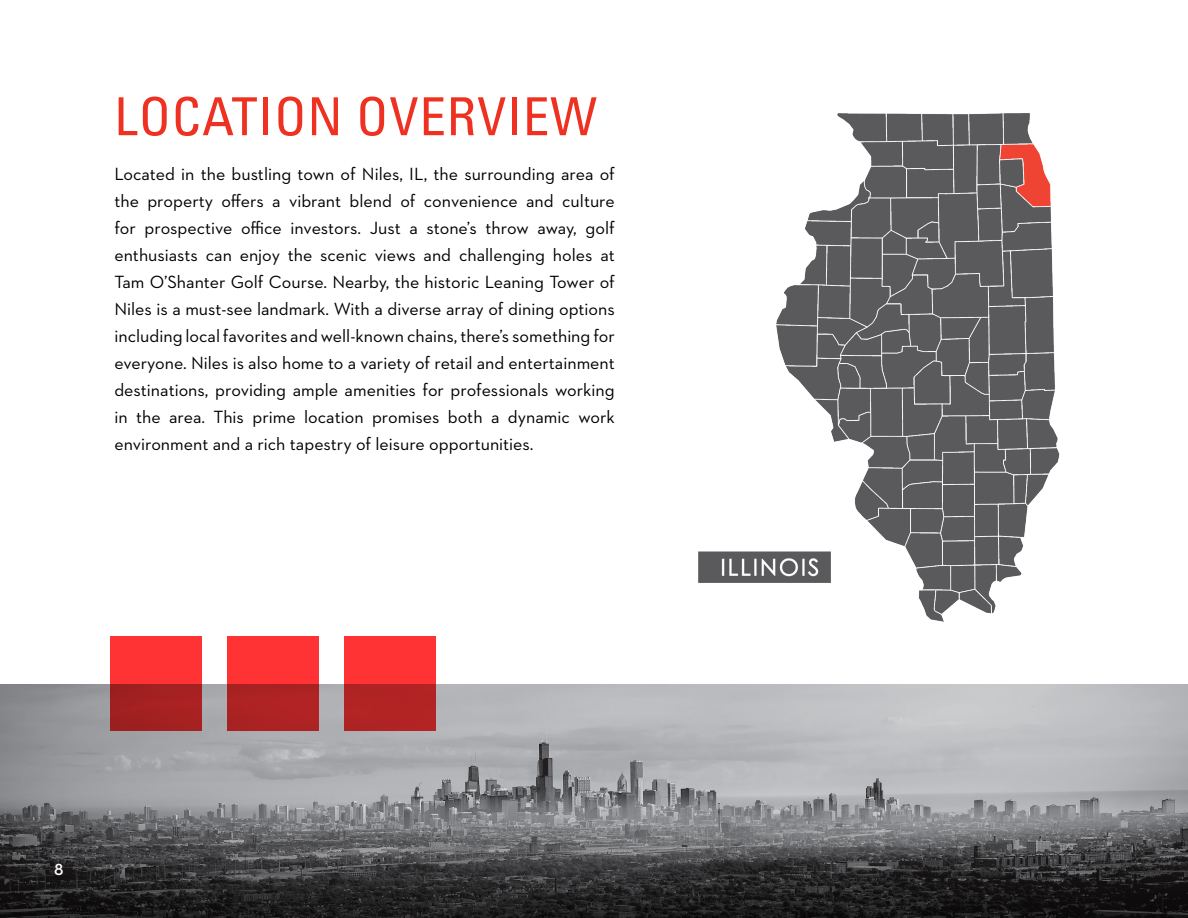
<style>
.page{position:relative;width:1188px;height:918px;background:#fff}
.page>*{position:absolute;margin:0;border:0;box-sizing:border-box;transform-origin:0 0}
.t1{font:condensed 52.5px "Univers LT Std";letter-spacing:.02em;color:#ef3122}
.t2{font:18px/27px "Neutraface 2 Text";color:#000;text-align:justify}
.t3{font:600 16.5px "Neutraface 2 Text";color:#fff}
</style>
<div class="page">
<img style="left:0;top:684px;width:1188px;height:74px">
<svg style="left:0;top:758px;width:1188px;height:160px;background:#656567"></svg>
<img style="left:699px;top:114px;width:361px;height:507px">
<svg style="left:227px;top:637px;width:92px;height:94px;background:#d52a2b"></svg>
<svg style="left:344px;top:637px;width:91px;height:94px;background:#d82b2b"></svg>
<svg style="left:111px;top:637px;width:91px;height:94px;background:#d0292a"></svg>
<p class="t1" style="left:114px;top:83px;width:484px">LOCATION OVERVIEW</p>
<p class="t2" style="left:114px;top:160px;width:502px">Located in the bustling town of Niles, IL, the surrounding area of the property offers a vibrant blend of convenience and culture for prospective office investors. Just a stone’s throw away, golf enthusiasts can enjoy the scenic views and challenging holes at Tam O’Shanter Golf Course. Nearby, the historic Leaning Tower of Niles is a must-see landmark. With a diverse array of dining options including local favorites and well-known chains, there’s something for everyone. Niles is also home to a variety of retail and entertainment destinations, providing ample amenities for professionals working in the area. This prime location promises both a dynamic work environment and a rich tapestry of leisure opportunities.</p>
<p class="t3" style="left:54px;top:859px;width:11px">8</p>
</div>
